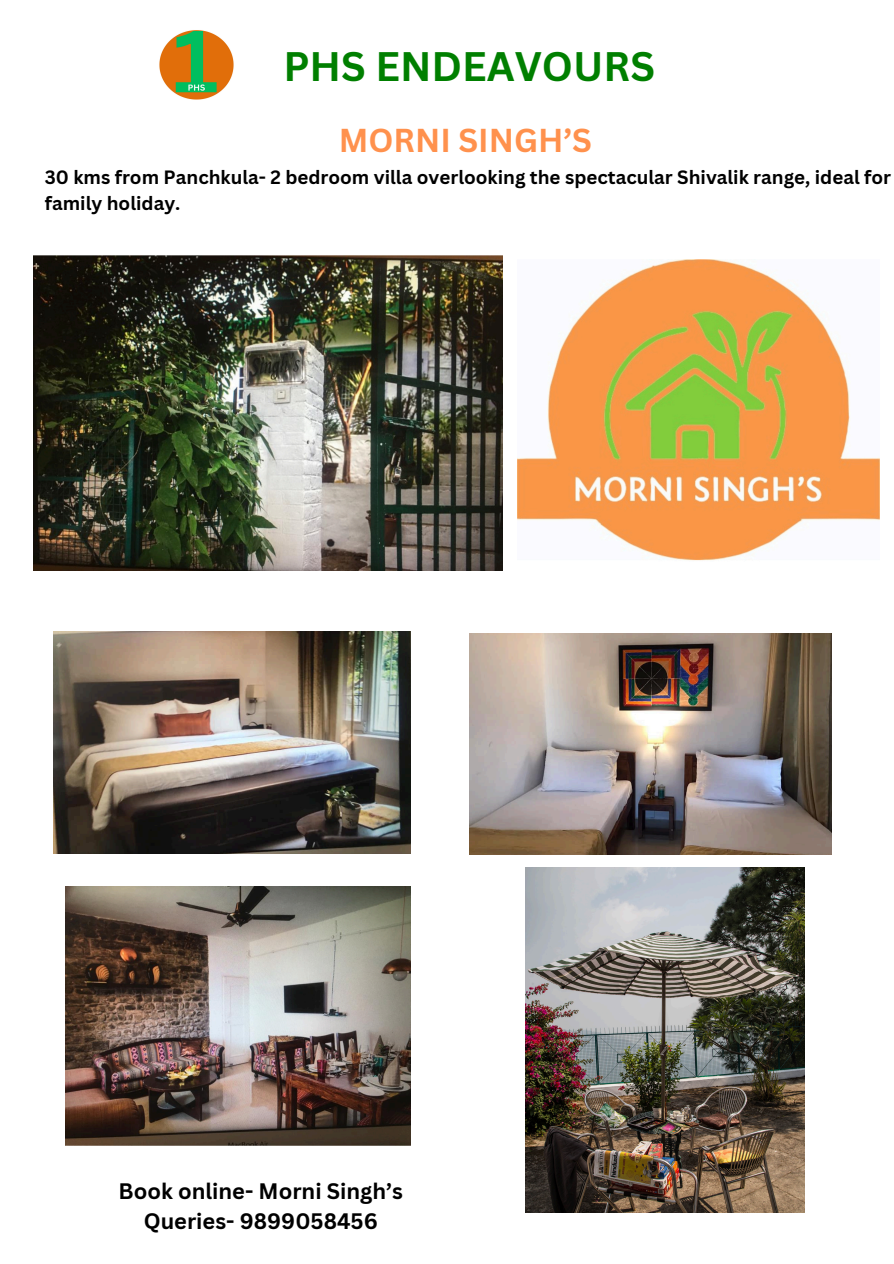
<style>
.page{position:relative;width:894px;height:1264px;background:#fff}
.page>*{position:absolute;margin:0;border:0;box-sizing:border-box;transform-origin:0 0}
.t1{font:700 40.2px "Canva Sans";color:#007f00}
.t2{font:700 32.25px "Canva Sans";color:#ff914d}
.t3{font:700 21.75px/29.8px "Canva Sans";color:#000;text-align:center}
.t4{font:700 18.75px/25.8px "Canva Sans";color:#000}
</style>
<div class="page">
<img style="left:34px;top:255px;width:468px;height:315px">
<img style="left:517px;top:260px;width:362px;height:301px">
<img style="left:53px;top:631px;width:357px;height:222px">
<img style="left:469px;top:633px;width:362px;height:221px">
<img style="left:66px;top:886px;width:344px;height:259px">
<img style="left:525px;top:867px;width:278px;height:345px">
<img style="left:159px;top:30px;width:75px;height:70px">
<p class="t1" style="left:283px;top:38px;width:373px">PHS ENDEAVOURS</p>
<p class="t2" style="left:338px;top:118px;width:255px">MORNI SINGH’S</p>
<h1 class="t4" style="left:45px;top:164px;width:847px">30 kms from Panchkula- 2 bedroom villa overlooking the spectacular Shivalik range, ideal for family holiday.</h1>
<p class="t3" style="left:119px;top:1175px;width:286px">Book online- Morni Singh’s<br>Queries- 9899058456</p>
</div>
